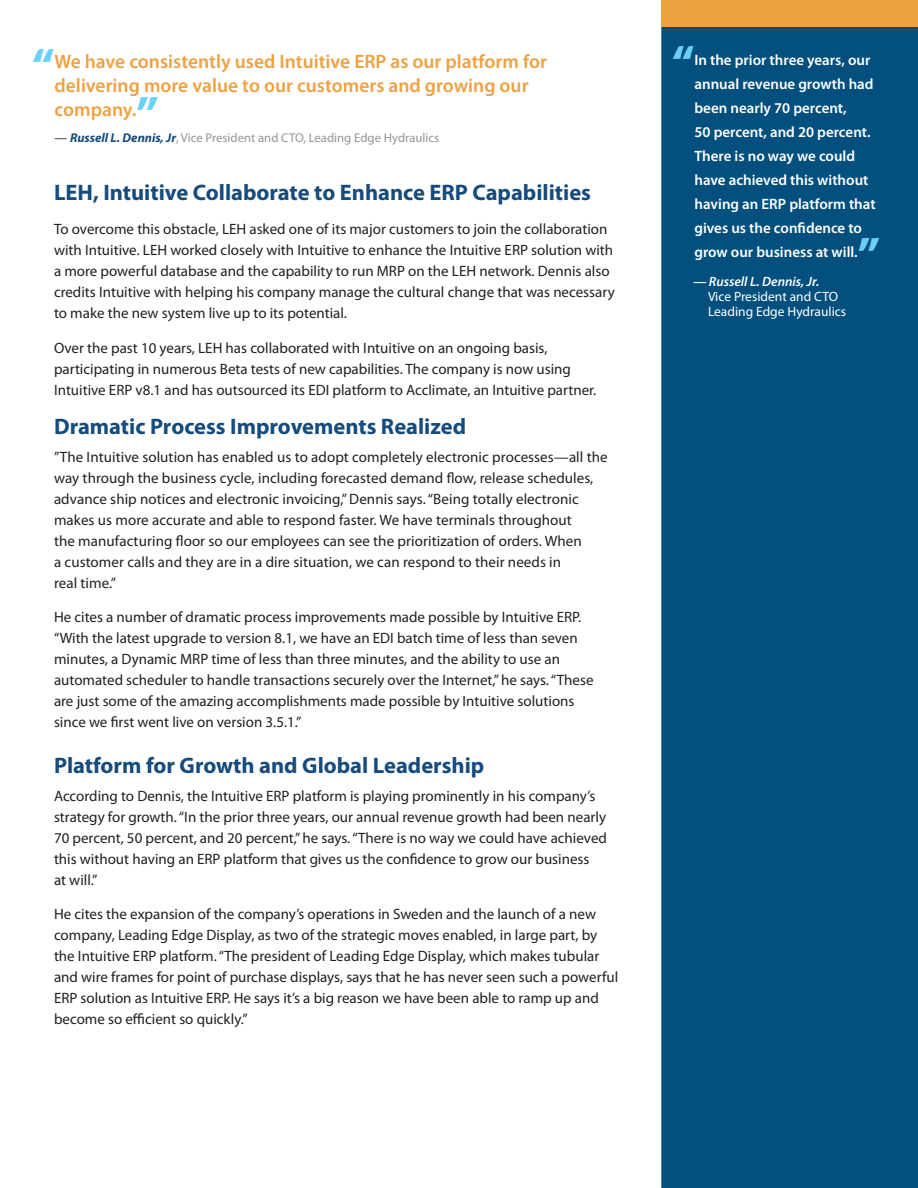
<style>
.page{position:relative;width:918px;height:1188px;background:#fff}
.page>*{position:absolute;margin:0;border:0;box-sizing:border-box;transform-origin:0 0}
.Side_Bar_Text__Quote{font:900 45px "Myriad Pro";color:#6bcff6}
.SUBHEAD1{font:700 22.5px "Myriad Pro";color:#154b7d}
.t1{font:600 19.5px/24px "Myriad Pro";color:#eea141}
.BODY{font:15px/21px "Myriad Pro";color:#231f20}
.SUBHEAD1-2{font:15px/21px "Myriad Pro";color:#231f20}
.Side_Bar_Text__Quote-2{font:600 15px/24px "Myriad Pro";color:#fff}
.Side_Bar_Quote_Attib{font:13.5px "Myriad Pro";color:#fff}
.Side_Bar_Quote_Autho{font:italic 600 13.5px "Myriad Pro";color:#fff}
.Quote_Attribution{font:12.75px "Myriad Pro";color:#939598}
.s1{color:#231f20}
.s2{font-weight:700;font-style:italic;color:#154b7d}
</style>
<div class="page">
<div style="left:661px;top:27px;width:257px;height:1161px;background:#034f7e"></div>
<div style="left:661px;top:0;width:257px;height:27px;background:#eea141"></div>
<p class="Side_Bar_Text__Quote" style="left:32px;top:39px;width:24px">“</p>
<p class="t1" style="left:54px;top:49px;width:494px">We have consistently used Intuitive ERP as our platform for delivering more value to our customers and growing our company.</p>
<p class="Side_Bar_Text__Quote" style="left:136px;top:87px;width:24px">”</p>
<p class="Quote_Attribution" style="left:55px;top:130px;width:386px"><span class="s1">—</span> <span class="s2">Russell L. Dennis, Jr</span>, Vice President and CTO, Leading Edge Hydraulics</p>
<p class="SUBHEAD1" style="left:54px;top:178px;width:539px">LEH, Intuitive Collaborate to Enhance ERP Capabilities</p>
<p class="SUBHEAD1-2" style="left:54px;top:219px;width:562px">To overcome this obstacle, LEH asked one of its major customers to join the collaboration with Intuitive. LEH worked closely with Intuitive to enhance the Intuitive ERP solution with a more powerful database and the capability to run MRP on the LEH network. Dennis also credits Intuitive with helping his company manage the cultural change that was necessary to make the new system live up to its potential.</p>
<p class="SUBHEAD1-2" style="left:54px;top:337px;width:544px">Over the past 10 years, LEH has collaborated with Intuitive on an ongoing basis, participating in numerous Beta tests of new capabilities. The company is now using<br>Intuitive ERP v8.1 and has outsourced its EDI platform to Acclimate, an Intuitive partner.</p>
<p class="SUBHEAD1" style="left:54px;top:412px;width:414px">Dramatic Process Improvements Realized</p>
<p class="BODY" style="left:54px;top:446px;width:555px">”The Intuitive solution has enabled us to adopt completely electronic processes—all the way through the business cycle, including forecasted demand flow, release schedules, advance ship notices and electronic invoicing,”Dennis says.“Being totally electronic makes us more accurate and able to respond faster. We have terminals throughout<br>the manufacturing floor so our employees can see the prioritization of orders. When<br>a customer calls and they are in a dire situation, we can respond to their needs in<br>real time.”</p>
<p class="BODY" style="left:54px;top:606px;width:541px">He cites a number of dramatic process improvements made possible by Intuitive ERP. “With the latest upgrade to version 8.1, we have an EDI batch time of less than seven minutes, a Dynamic MRP time of less than three minutes, and the ability to use an automated scheduler to handle transactions securely over the Internet,”he says.“These are just some of the amazing accomplishments made possible by Intuitive solutions since we first went live on version 3.5.1.”</p>
<p class="SUBHEAD1" style="left:54px;top:751px;width:432px">Platform for Growth and Global Leadership</p>
<p class="BODY" style="left:54px;top:785px;width:555px">According to Dennis, the Intuitive ERP platform is playing prominently in his company’s strategy for growth.“In the prior three years, our annual revenue growth had been nearly 70 percent, 50 percent, and 20 percent,”he says.“There is no way we could have achieved this without having an ERP platform that gives us the confidence to grow our business<br>at will.”</p>
<p class="BODY" style="left:54px;top:903px;width:566px">He cites the expansion of the company’s operations in Sweden and the launch of a new company, Leading Edge Display, as two of the strategic moves enabled, in large part, by the Intuitive ERP platform.“The president of Leading Edge Display, which makes tubular and wire frames for point of purchase displays, says that he has never seen such a powerful ERP solution as Intuitive ERP. He says it’s a big reason we have been able to ramp up and become so efficient so quickly.”</p>
<p class="Side_Bar_Text__Quote" style="left:672px;top:37px;width:24px">“</p>
<p class="Side_Bar_Text__Quote-2" style="left:694px;top:48px;width:183px">In the prior three years, our annual revenue growth had been nearly 70 percent,<br>50 percent, and 20 percent.<br>There is no way we could have achieved this without having an ERP platform that gives us the confidence to grow our business at will.</p>
<p class="Side_Bar_Text__Quote" style="left:858px;top:229px;width:24px">”</p>
<p class="Side_Bar_Quote_Autho" style="left:693px;top:273px;width:128px">— Russell L. Dennis, Jr.</p>
<p class="Side_Bar_Quote_Attib" style="left:708px;top:288px;width:132px">Vice President and CTO</p>
<p class="Side_Bar_Quote_Attib" style="left:708px;top:303px;width:140px">Leading Edge Hydraulics</p>
</div>
